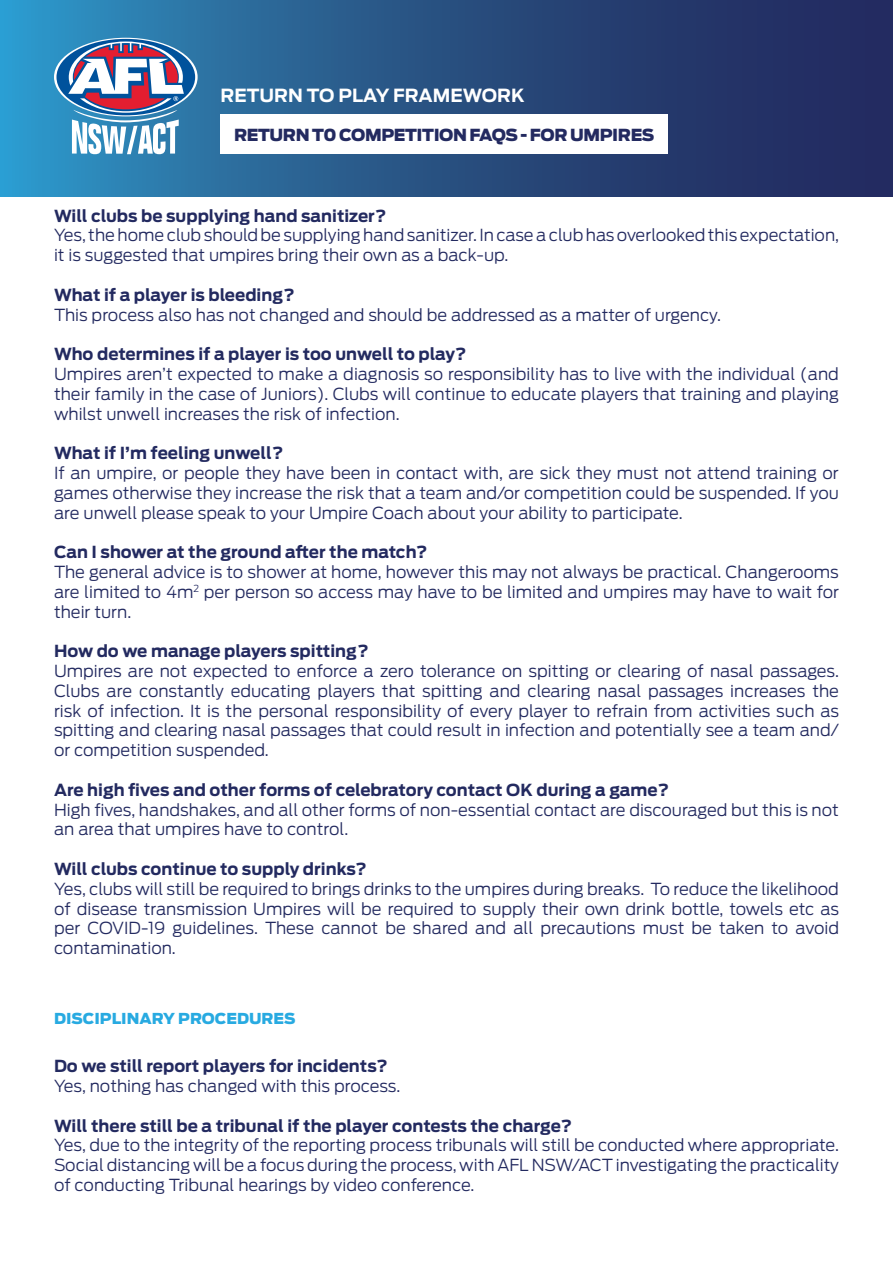
<style>
.page{position:relative;width:893px;height:1263px;background:#fff}
.page>*{position:absolute;margin:0;border:0;box-sizing:border-box;transform-origin:0 0}
.t1{font:700 18px "Antenna";color:#fff}
.t2{font:300 16.5px/19.8px "Antenna";color:#232a60;text-align:justify}
.t3{font:700 16.5px "Antenna";color:#232a60}
.t4{font:900 16.5px "Antenna";letter-spacing:-.025em;color:#232a60}
.t5{font:900 15px "Antenna";color:#28aae1}
</style>
<div class="page">
<svg style="left:0;top:0;width:893px;height:196px;background:#275284"></svg>
<div style="left:221px;top:114px;width:447px;height:40px;background:#fff"></div>
<svg style="left:54px;top:38px;width:144px;height:78px"></svg>
<div style="left:56px;top:39px;width:139px;height:76px;background:#00529c;border-radius:50%"></div>
<svg style="left:68px;top:42px;width:116px;height:112px"></svg>
<p class="t1" style="left:221px;top:83px;width:306px">RETURN TO PLAY FRAMEWORK</p>
<p class="t4" style="left:234px;top:123px;width:422px">RETURN T0 COMPETITION FAQS - FOR UMPIRES</p>
<p class="t3" style="left:54px;top:204px;width:334px">Will clubs be supplying hand sanitizer?</p>
<p class="t2" style="left:54px;top:225px;width:787px">Yes, the home club should be supplying hand sanitizer. In case a club has overlooked this expectation, it is suggested that umpires bring their own as a back-up.</p>
<p class="t3" style="left:54px;top:283px;width:242px">What if a player is bleeding?</p>
<p class="t2" style="left:54px;top:304px;width:668px">This process also has not changed and should be addressed as a matter of urgency.</p>
<p class="t3" style="left:54px;top:343px;width:414px">Who determines if a player is too unwell to play?</p>
<p class="t2" style="left:54px;top:364px;width:786px">Umpires aren’t expected to make a diagnosis so responsibility has to live with the individual (and their family in the case of Juniors). Clubs will continue to educate players that training and playing whilst unwell increases the risk of infection.</p>
<p class="t3" style="left:54px;top:442px;width:231px">What if I’m feeling unwell?</p>
<p class="t2" style="left:54px;top:463px;width:786px">If an umpire, or people they have been in contact with, are sick they must not attend training or games otherwise they increase the risk that a team and/or competition could be suspended. If you are unwell please speak to your Umpire Coach about your ability to participate.</p>
<p class="t3" style="left:54px;top:541px;width:375px">Can I shower at the ground after the match?</p>
<p class="t2" style="left:54px;top:562px;width:786px">The general advice is to shower at home, however this may not always be practical. Changerooms are limited to 4m<sup>2</sup> per person so access may have to be limited and umpires may have to wait for their turn.</p>
<p class="t3" style="left:54px;top:640px;width:316px">How do we manage players spitting?</p>
<p class="t2" style="left:54px;top:661px;width:787px">Umpires are not expected to enforce a zero tolerance on spitting or clearing of nasal passages.<br>Clubs are constantly educating players that spitting and clearing nasal passages increases the risk of infection. It is the personal responsibility of every player to refrain from activities such as spitting and clearing nasal passages that could result in infection and potentially see a team and/ or competition suspended.</p>
<p class="t3" style="left:54px;top:778px;width:616px">Are high fives and other forms of celebratory contact OK during a game?</p>
<p class="t2" style="left:54px;top:799px;width:786px">High fives, handshakes, and all other forms of non-essential contact are discouraged but this is not an area that umpires have to control.</p>
<p class="t3" style="left:54px;top:858px;width:314px">Will clubs continue to supply drinks?</p>
<p class="t2" style="left:54px;top:878px;width:786px">Yes, clubs will still be required to brings drinks to the umpires during breaks. To reduce the likelihood of disease transmission Umpires will be required to supply their own drink bottle, towels etc as per COVID-19 guidelines. These cannot be shared and all precautions must be taken to avoid contamination.</p>
<p class="t5" style="left:54px;top:1008px;width:243px">DISCIPLINARY PROCEDURES</p>
<p class="t3" style="left:54px;top:1055px;width:335px">Do we still report players for incidents?</p>
<p class="t2" style="left:54px;top:1075px;width:348px">Yes, nothing has changed with this process.</p>
<p class="t3" style="left:54px;top:1114px;width:520px">Will there still be a tribunal if the player contests the charge?</p>
<p class="t2" style="left:54px;top:1135px;width:787px">Yes, due to the integrity of the reporting process tribunals will still be conducted where appropriate.<br>Social distancing will be a focus during the process, with AFL NSW/ACT investigating the practicality of conducting Tribunal hearings by video conference.</p>
</div>
